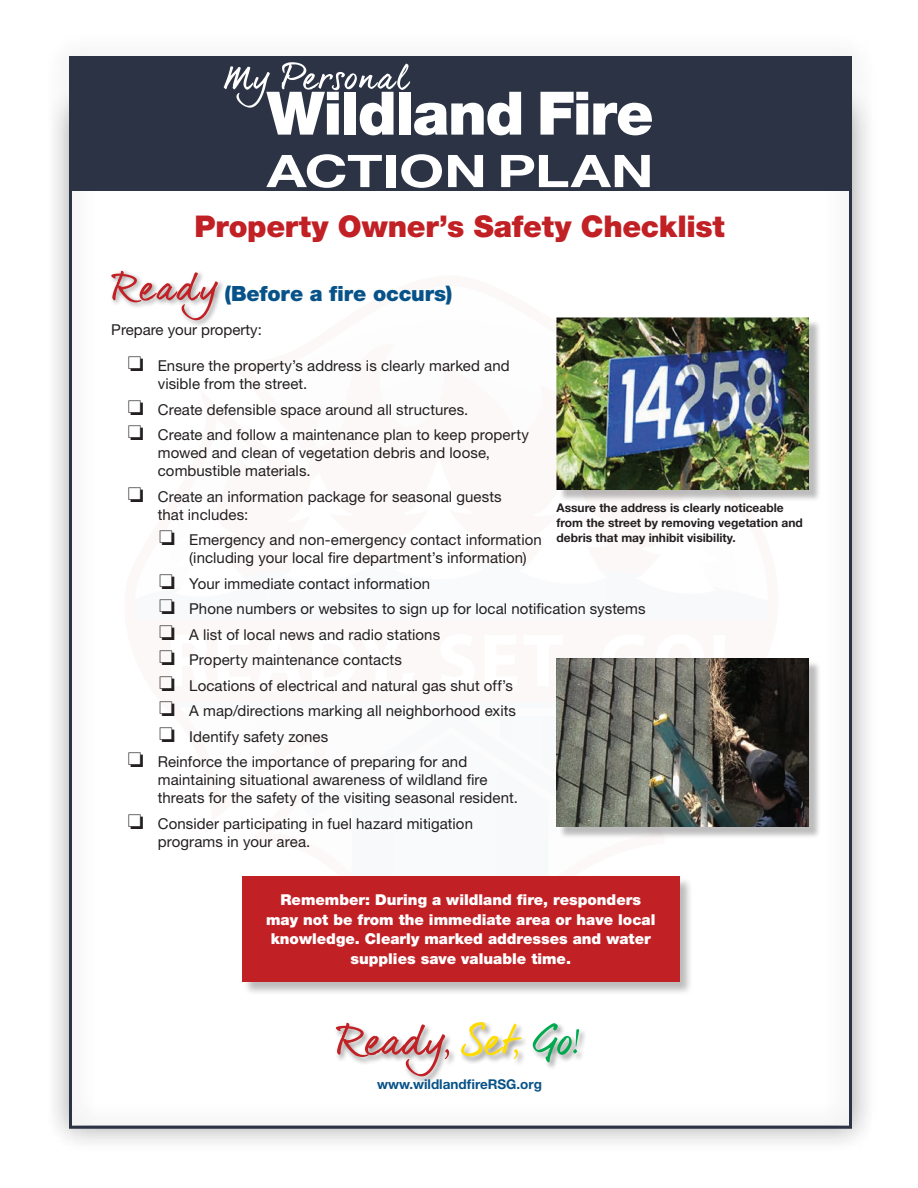
<style>
.page{position:relative;width:918px;height:1188px;background:#fff}
.page>*{position:absolute;margin:0;border:0;box-sizing:border-box;transform-origin:0 0}
.t1{font:900 60px "Helvetica Neue LT Std";letter-spacing:-.025em;color:#fff}
.t2{font:700 45px "Helvetica Neue LT Std";letter-spacing:-.005em;color:#fff;scale:1.29 1}
.t3{font:900 30px "Helvetica Neue LT Std";letter-spacing:-.01em;color:#c12025}
.t4{font:900 21px "Helvetica Neue LT Std";letter-spacing:-.01em;color:#075288}
.t5{font:15px/18px "Helvetica Neue LT Std";letter-spacing:.005em;color:#231f20}
.t6{font:900 15px/19.5px "Helvetica Neue LT Std";color:#fff;text-align:center}
.t7{font:700 13.5px "Helvetica Neue LT Std";color:#075288}
.t8{font:700 12px/15px "Helvetica Neue LT Std";color:#231f20}
</style>
<div class="page">
<div style="left:44px;top:31px;width:833px;height:1123px;background:#231f20;opacity:.4"></div>
<div style="left:69px;top:56px;width:783px;height:135px;background:#2b3345"></div>
<svg style="left:124px;top:275px;width:654px;height:654px"></svg>
<svg style="left:256px;top:634px;width:391px;height:242px"></svg>
<div style="left:334px;top:1020px;width:253px;height:65px;background:#231f20;opacity:.5"></div>
<svg style="left:533px;top:1023px;width:46px;height:39px"></svg>
<svg style="left:461px;top:1022px;width:60px;height:37px"></svg>
<svg style="left:336px;top:1023px;width:113px;height:53px"></svg>
<svg style="left:224px;top:62px;width:186px;height:46px"></svg>
<div style="left:109px;top:268px;width:116px;height:59px;background:#231f20;opacity:.5"></div>
<svg style="left:111px;top:271px;width:107px;height:49px"></svg>
<div style="left:243px;top:877px;width:451px;height:119px;background:#231f20;opacity:.3"></div>
<div style="left:242px;top:876px;width:437px;height:106px;background:#c12025"></div>
<div style="left:559px;top:320px;width:262px;height:182px;background:#231f20;opacity:.3"></div>
<img style="left:556px;top:317px;width:252px;height:172px">
<div style="left:559px;top:660px;width:262px;height:179px;background:#231f20;opacity:.3"></div>
<img style="left:556px;top:658px;width:252px;height:168px">
<h1 class="t1" style="left:267px;top:77px;width:388px">Wildland Fire</h1>
<h2 class="t2" style="left:267px;top:143px;width:302px">ACTION PLAN</h2>
<h3 class="t3" style="left:195px;top:208px;width:532px">Property Owner’s Safety Checklist</h3>
<h3 class="t4" style="left:225px;top:281px;width:229px">(Before a fire occurs)</h3>
<p class="t5" style="left:111px;top:321px;width:152px">Prepare your property:</p>
<p class="t5" style="left:158px;top:357px;width:353px;text-indent:-30px">□ Ensure the property’s address is clearly marked and visible from the street.</p>
<p class="t5" style="left:128px;top:400px;width:342px">□ Create defensible space around all structures.</p>
<p class="t5" style="left:158px;top:426px;width:373px;text-indent:-30px">□ Create and follow a maintenance plan to keep property mowed and clean of vegetation debris and loose, combustible materials.</p>
<p class="t5" style="left:158px;top:487px;width:345px;text-indent:-30px">□ Create an information package for seasonal guests that includes:</p>
<p class="t5" style="left:189px;top:531px;width:354px;text-indent:-30px">□ Emergency and non-emergency contact information (including your local fire department’s information)</p>
<p class="t5" style="left:159px;top:574px;width:272px">□ Your immediate contact information</p>
<p class="t5" style="left:159px;top:600px;width:488px">□ Phone numbers or websites to sign up for local notification systems</p>
<p class="t5" style="left:159px;top:625px;width:282px">□ A list of local news and radio stations</p>
<p class="t5" style="left:159px;top:651px;width:244px">□ Property maintenance contacts</p>
<p class="t5" style="left:159px;top:676px;width:355px">□ Locations of electrical and natural gas shut off’s</p>
<p class="t5" style="left:159px;top:702px;width:358px">□ A map/directions marking all neighborhood exits</p>
<p class="t5" style="left:159px;top:727px;width:171px">□ Identify safety zones</p>
<p class="t5" style="left:158px;top:753px;width:362px;text-indent:-30px">□ Reinforce the importance of preparing for and maintaining situational awareness of wildland fire threats for the safety of the visiting seasonal resident.</p>
<p class="t5" style="left:158px;top:814px;width:317px;text-indent:-30px">□ Consider participating in fuel hazard mitigation programs in your area.</p>
<p class="t8" style="left:556px;top:500px;width:248px">Assure the address is clearly noticeable from the street by removing vegetation and debris that may inhibit visibility.</p>
<p class="t6" style="left:266px;top:890px;width:391px">Remember: During a wildland fire, responders may not be from the immediate area or have local knowledge. Clearly marked addresses and water supplies save valuable time.</p>
<p class="t7" style="left:377px;top:1076px;width:166px">www.wildlandfireRSG.org</p>
</div>
